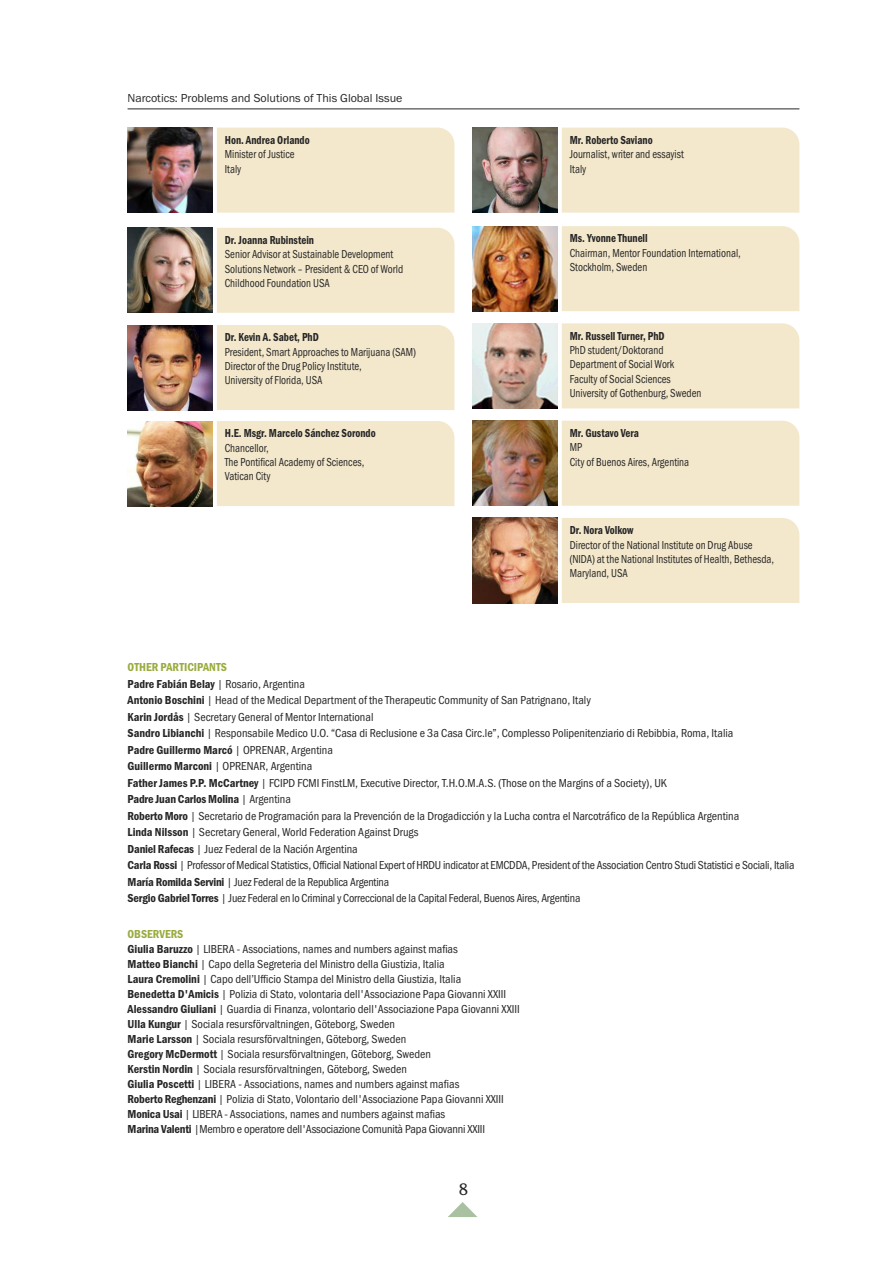
<style>
.page{position:relative;width:893px;height:1263px;background:#fff}
.page>*{position:absolute;margin:0;border:0;box-sizing:border-box;transform-origin:0 0}
.t1{font:500 16.5px "Stone Informal Std";color:#272627}
.t2{font:12px/15px "Franklin Got Itc TOT Boo Con";color:#272627}
.t3{font:12px/14.4px "Franklin Got Itc TOT Boo Con";color:#272627;scale:.9 1}
.t4{font:12px "Franklin Got Itc TOT Dem Con";color:#272627;scale:.9 1}
.t5{font:12px "Franklin Got Itc TOT Dem Con";color:#272627}
.t6{font:12px "Franklin Gothic";color:#272627}
.t7{font:12px "Franklin Got Itc TOT Dem Con";color:#9aab3e}
.s1{font-family:"Franklin Got Itc TOT Dem Con"}
.s2{font-family:"Franklin Got Itc TOT Boo Con"}
</style>
<div class="page">
<svg style="left:448px;top:1202px;width:29px;height:15px"></svg>
<hr style="left:128px;top:109px;width:671px;height:1px;background:#272627">
<img style="left:472px;top:518px;width:86px;height:85px">
<div style="left:562px;top:518px;width:237px;height:85px;background:#f3e8cb"></div>
<img style="left:472px;top:421px;width:86px;height:85px">
<div style="left:562px;top:421px;width:237px;height:85px;background:#f3e8cb"></div>
<img style="left:472px;top:226px;width:86px;height:85px">
<div style="left:562px;top:226px;width:237px;height:85px;background:#f3e8cb"></div>
<img style="left:472px;top:128px;width:86px;height:85px">
<div style="left:562px;top:128px;width:237px;height:85px;background:#f3e8cb"></div>
<img style="left:128px;top:421px;width:85px;height:85px">
<div style="left:217px;top:421px;width:237px;height:85px;background:#f3e8cb"></div>
<img style="left:472px;top:323px;width:86px;height:85px">
<div style="left:562px;top:323px;width:237px;height:85px;background:#f3e8cb"></div>
<img style="left:128px;top:325px;width:85px;height:85px">
<div style="left:217px;top:325px;width:237px;height:85px;background:#f3e8cb"></div>
<img style="left:128px;top:228px;width:85px;height:85px">
<div style="left:217px;top:228px;width:237px;height:85px;background:#f3e8cb"></div>
<img style="left:128px;top:128px;width:85px;height:85px">
<div style="left:217px;top:128px;width:237px;height:85px;background:#f3e8cb"></div>
<p class="t6" style="left:128px;top:91px;width:276px">Narcotics: Problems and Solutions of This Global Issue</p>
<p class="t4" style="left:225px;top:133px;width:96px">Hon. Andrea Orlando</p>
<p class="t3" style="left:225px;top:147px;width:79px">Minister of Justice<br>Italy</p>
<p class="t4" style="left:225px;top:233px;width:101px">Dr. Joanna Rubinstein</p>
<p class="t3" style="left:225px;top:247px;width:200px">Senior Advisor at Sustainable Development<br>Solutions Network – President &amp; CEO of World<br>Childhood Foundation USA</p>
<p class="t4" style="left:225px;top:330px;width:106px">Dr. Kevin A. Sabet, PhD</p>
<p class="t3" style="left:225px;top:344px;width:214px">President, Smart Approaches to Marijuana (SAM)<br>Director of the Drug Policy Institute,<br>University of Florida, USA</p>
<p class="t4" style="left:225px;top:426px;width:169px">H.E. Msgr. Marcelo Sánchez Sorondo</p>
<p class="t3" style="left:225px;top:440px;width:157px">Chancellor,<br>The Pontifical Academy of Sciences,<br>Vatican City</p>
<p class="t4" style="left:570px;top:133px;width:94px">Mr. Roberto Saviano</p>
<p class="t3" style="left:570px;top:147px;width:128px">Journalist, writer and essayist<br>Italy</p>
<p class="t4" style="left:570px;top:231px;width:88px">Ms. Yvonne Thunell</p>
<p class="t3" style="left:570px;top:245px;width:192px">Chairman, Mentor Foundation International,<br>Stockholm, Sweden</p>
<p class="t4" style="left:570px;top:328px;width:107px">Mr. Russell Turner, PhD</p>
<p class="t3" style="left:570px;top:343px;width:148px">PhD student/Doktorand<br>Department of Social Work<br>Faculty of Social Sciences<br>University of Gothenburg, Sweden</p>
<p class="t4" style="left:570px;top:426px;width:78px">Mr. Gustavo Vera</p>
<p class="t3" style="left:570px;top:440px;width:134px">MP<br>City of Buenos Aires, Argentina</p>
<p class="t4" style="left:570px;top:523px;width:72px">Dr. Nora Volkow</p>
<p class="t3" style="left:570px;top:537px;width:229px">Director of the National Institute on Drug Abuse (NIDA) at the National Institutes of Health, Bethesda,<br>Maryland, USA</p>
<p class="t7" style="left:128px;top:660px;width:101px">OTHER PARTICIPANTS</p>
<p class="t2" style="left:128px;top:675px;width:607px;line-height:16.5px"><span class="s1">Padre Fabián Belay</span> | Rosario, Argentina<br><span class="s1">Antonio Boschini</span> | Head of the Medical Department of the Therapeutic Community of San Patrignano, Italy<br><span class="s1">Karin Jordås</span> | Secretary General of Mentor International<br><span class="s1">Sandro Libianchi</span> | Responsabile Medico U.O. “Casa di Reclusione e 3a Casa Circ.le”, Complesso Polipenitenziario di Rebibbia, Roma, Italia</p>
<p class="t5" style="left:128px;top:743px;width:207px">Padre Guillermo Marcó <span class="s2">| OPRENAR, Argentina</span></p>
<p class="t2" style="left:128px;top:758px;width:541px;line-height:16.5px"><span class="s1">Guillermo Marconi</span> | OPRENAR, Argentina<br><span class="s1">Father James P.P. McCartney</span> | FCIPD FCMI FinstLM, Executive Director, T.H.O.M.A.S. (Those on the Margins of a Society), UK</p>
<p class="t5" style="left:128px;top:792px;width:165px">Padre Juan Carlos Molina <span class="s2">| Argentina</span></p>
<p class="t2" style="left:128px;top:807px;width:668px;line-height:16.5px"><span class="s1">Roberto Moro</span> | Secretario de Programación para la Prevención de la Drogadicción y la Lucha contra el Narcotráfico de la República Argentina<br><span class="s1">Linda Nilsson</span> | Secretary General, World Federation Against Drugs<br><span class="s1">Daniel Rafecas</span> | Juez Federal de la Nación Argentina<br><span class="s1">Carla Rossi</span> | Professor of Medical Statistics, Official National Expert of HRDU indicator at EMCDDA, President of the Association Centro Studi Statistici e Sociali, Italia <span class="s1">María Romilda Servini</span> | Juez Federal de la Republica Argentina<br><span class="s1">Sergio Gabriel Torres</span> | Juez Federal en lo Criminal y Correccional de la Capital Federal, Buenos Aires, Argentina</p>
<p class="t7" style="left:128px;top:927px;width:57px">OBSERVERS</p>
<p class="t2" style="left:128px;top:942px;width:394px"><span class="s1">Giulia Baruzzo</span> | LIBERA - Associations, names and numbers against mafias<br><span class="s1">Matteo Bianchi</span> | Capo della Segreteria del Ministro della Giustizia, Italia<br><span class="s1">Laura Cremolini</span> | Capo dell’Ufficio Stampa del Ministro della Giustizia, Italia<br><span class="s1">Benedetta D'Amicis</span> | Polizia di Stato, volontaria dell'Associazione Papa Giovanni XXIII <span class="s1">Alessandro Giuliani</span> | Guardia di Finanza, volontario dell'Associazione Papa Giovanni XXIII <span class="s1">Ulla Kungur</span> | Sociala resursförvaltningen, Göteborg, Sweden<br><span class="s1">Marie Larsson</span> | Sociala resursförvaltningen, Göteborg, Sweden<br><span class="s1">Gregory McDermott</span> | Sociala resursförvaltningen, Göteborg, Sweden<br><span class="s1">Kerstin Nordin</span> | Sociala resursförvaltningen, Göteborg, Sweden<br><span class="s1">Giulia Poscetti</span> | LIBERA - Associations, names and numbers against mafias<br><span class="s1">Roberto Reghenzani</span> | Polizia di Stato, Volontario dell'Associazione Papa Giovanni XXIII <span class="s1">Monica Usai</span> | LIBERA - Associations, names and numbers against mafias<br><span class="s1">Marina Valenti</span> |Membro e operatore dell'Associazione Comunità Papa Giovanni XXIII</p>
<h1 class="t1" style="left:459px;top:1183px;width:11px">8</h1>
</div>
